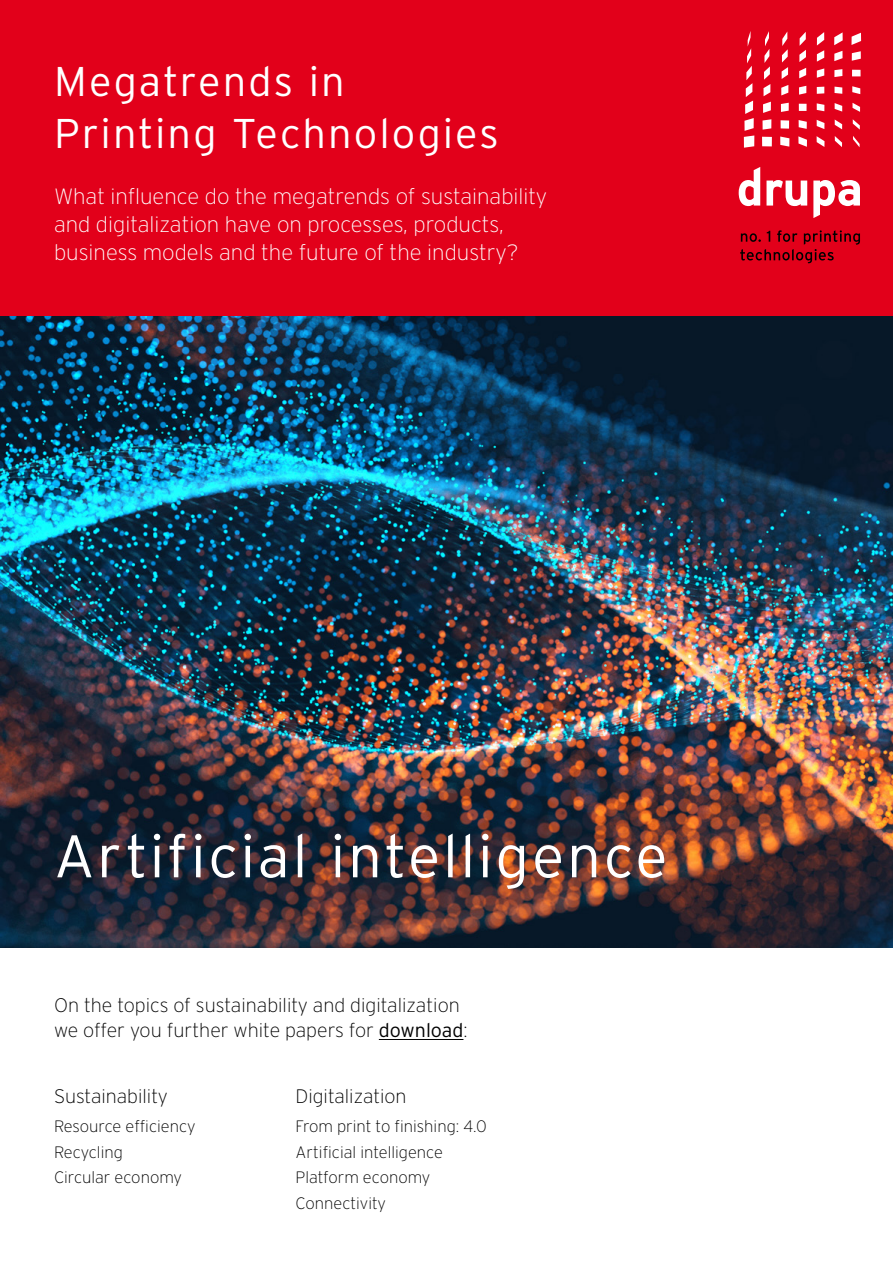
<style>
.page{position:relative;width:893px;height:1263px;background:#fff}
.page>*{position:absolute;margin:0;border:0;box-sizing:border-box;transform-origin:0 0}
.t1{font:300 60px "Interstate";letter-spacing:.04em;color:#fff}
.t2{font:300 41.55px/51.9px "Interstate";letter-spacing:.05em;color:#fff}
.t3{font:200 22.05px/28px "Interstate";color:#fff}
.t4{font:200 19.65px/24.9px "Interstate";color:#000}
.t5{font:200 19.5px "Interstate";color:#000}
.t6{font:200 16.5px/25.5px "Interstate";color:#000}
.s1{font-weight:300}
</style>
<div class="page">
<img style="left:0;top:316px;width:893px;height:631px">
<div style="left:0;top:0;width:893px;height:316px;background:#e2001a"></div>
<svg style="left:744px;top:31px;width:10px;height:117px"></svg>
<svg style="left:853px;top:136px;width:7px;height:11px"></svg>
<svg style="left:853px;top:119px;width:7px;height:11px"></svg>
<svg style="left:852px;top:103px;width:8px;height:9px"></svg>
<svg style="left:852px;top:86px;width:8px;height:8px"></svg>
<div style="left:852px;top:70px;width:8px;height:6px;background:#fff"></div>
<svg style="left:852px;top:51px;width:9px;height:10px"></svg>
<svg style="left:851px;top:33px;width:10px;height:12px"></svg>
<svg style="left:835px;top:136px;width:7px;height:11px"></svg>
<svg style="left:835px;top:120px;width:7px;height:9px"></svg>
<svg style="left:835px;top:103px;width:7px;height:9px"></svg>
<svg style="left:834px;top:87px;width:8px;height:7px"></svg>
<svg style="left:834px;top:69px;width:8px;height:8px"></svg>
<svg style="left:834px;top:51px;width:8px;height:10px"></svg>
<svg style="left:834px;top:32px;width:9px;height:13px"></svg>
<svg style="left:817px;top:136px;width:7px;height:11px"></svg>
<svg style="left:817px;top:120px;width:7px;height:9px"></svg>
<svg style="left:817px;top:103px;width:7px;height:8px"></svg>
<div style="left:817px;top:87px;width:7px;height:7px;background:#fff"></div>
<svg style="left:817px;top:68px;width:7px;height:10px"></svg>
<svg style="left:817px;top:32px;width:7px;height:30px"></svg>
<svg style="left:798px;top:136px;width:9px;height:11px"></svg>
<svg style="left:799px;top:120px;width:8px;height:9px"></svg>
<div style="left:799px;top:104px;width:8px;height:7px;background:#fff"></div>
<svg style="left:799px;top:86px;width:7px;height:9px"></svg>
<svg style="left:799px;top:68px;width:7px;height:10px"></svg>
<svg style="left:799px;top:32px;width:7px;height:30px"></svg>
<svg style="left:780px;top:137px;width:9px;height:10px"></svg>
<div style="left:781px;top:120px;width:8px;height:9px;background:#fff"></div>
<svg style="left:781px;top:103px;width:8px;height:9px"></svg>
<svg style="left:781px;top:85px;width:7px;height:10px"></svg>
<svg style="left:782px;top:31px;width:6px;height:48px"></svg>
<div style="left:762px;top:137px;width:10px;height:9px;background:#fff"></div>
<svg style="left:762px;top:119px;width:9px;height:11px"></svg>
<svg style="left:763px;top:102px;width:8px;height:11px"></svg>
<svg style="left:763px;top:31px;width:7px;height:65px"></svg>
<svg style="left:739px;top:167px;width:21px;height:39px"></svg>
<svg style="left:766px;top:180px;width:41px;height:26px"></svg>
<svg style="left:813px;top:180px;width:47px;height:38px"></svg>
<svg style="left:740px;top:230px;width:120px;height:33px"></svg>
<hr style="left:379px;top:1039px;width:84px;height:1px;background:#000">
<h2 class="t2" style="left:54px;top:55px;width:446px">Megatrends in<br>Printing Technologies</h2>
<p class="t3" style="left:54px;top:182px;width:495px">What influence do the megatrends of sustainability and digitalization have on processes, products, business models and the future of the industry?</p>
<h1 class="t1" style="left:54px;top:822px;width:615px">Artificial intelligence</h1>
<p class="t4" style="left:54px;top:992px;width:415px">On the topics of sustainability and digitalization we offer you further white papers for <span class="s1">download</span>:</p>
<p class="t5" style="left:54px;top:1085px;width:115px">Sustainability</p>
<p class="t6" style="left:54px;top:1114px;width:143px">Resource efficiency<br>Recycling<br>Circular economy</p>
<p class="t5" style="left:296px;top:1085px;width:113px">Digitalization</p>
<p class="t6" style="left:296px;top:1114px;width:193px">From print to finishing: 4.0<br>Artificial intelligence<br>Platform economy<br>Connectivity</p>
</div>
